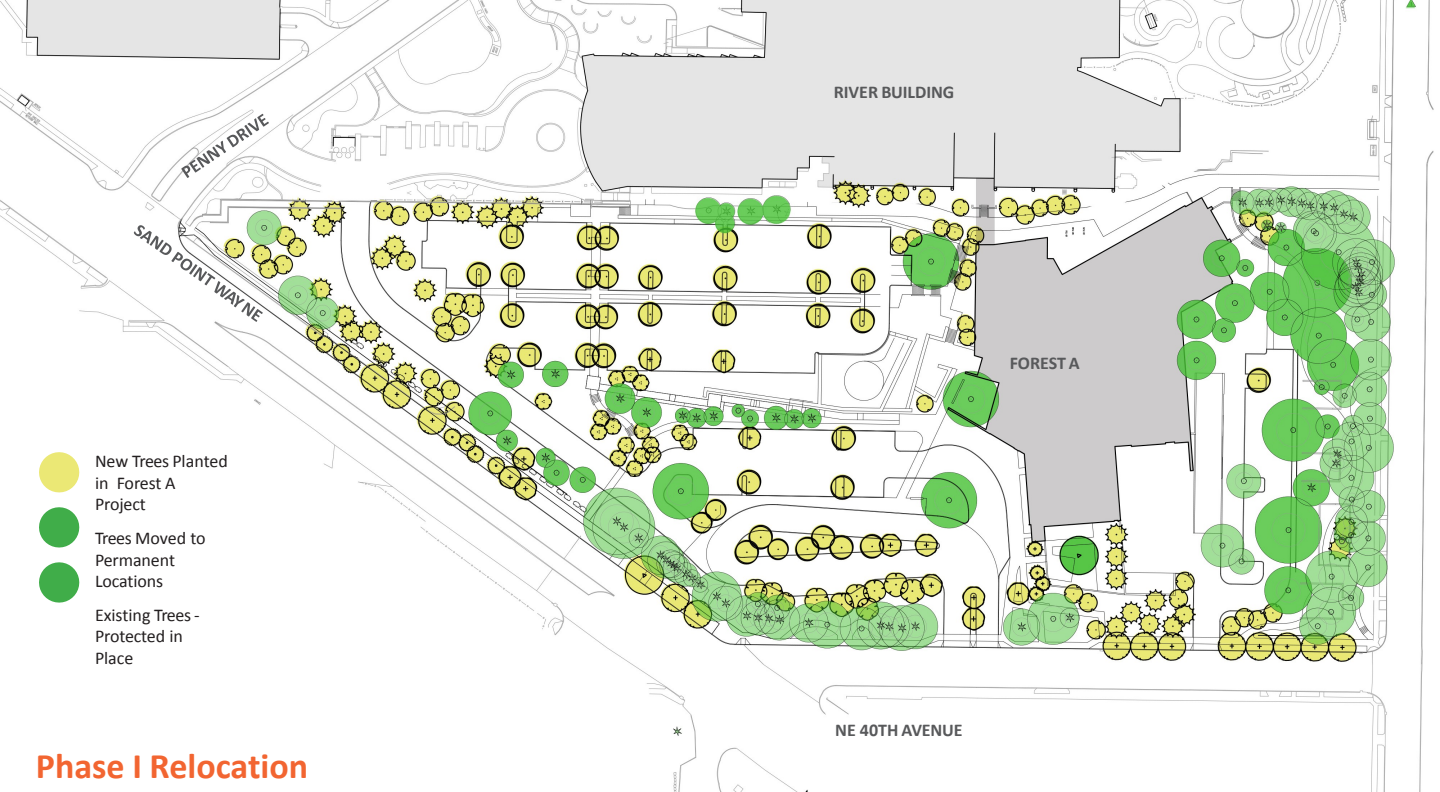
<style>
.page{position:relative;width:1440px;height:792px;background:#fff}
.page>*{position:absolute;margin:0;border:0;box-sizing:border-box;transform-origin:0 0}
.t1{font:700 36px "Calibri";color:#f26531}
.t2{font:18px/21.6px "Calibri";letter-spacing:-.005em;color:#231f20}
.t3{font:700 18px "Calibri";letter-spacing:-.005em;color:#58595b}
</style>
<div class="page">
<img style="left:0;top:0;width:1434px;height:792px">
<svg style="left:134px;top:225px;width:129px;height:97px"></svg>
<svg style="left:181px;top:114px;width:88px;height:64px"></svg>
<svg style="left:39px;top:452px;width:40px;height:40px"></svg>
<svg style="left:39px;top:562px;width:40px;height:41px"></svg>
<svg style="left:39px;top:507px;width:40px;height:41px"></svg>
<p class="t2" style="left:95px;top:450px;width:134px">New Trees Planted in Forest A<br>Project</p>
<p class="t2" style="left:95px;top:527px;width:112px">Trees Moved to<br>Permanent<br>Locations</p>
<p class="t2" style="left:95px;top:604px;width:106px">Existing Trees -<br>Protected in<br>Place</p>
<p class="t1" style="left:36px;top:743px;width:274px">Phase I Relocation</p>
<p class="t3" style="left:834px;top:80px;width:122px">RIVER BUILDING</p>
<p class="t3" style="left:1010px;top:351px;width:71px">FORESTA</p>
<p class="t3" style="left:835px;top:718px;width:129px">NE 40TH AVENUE</p>
</div>
